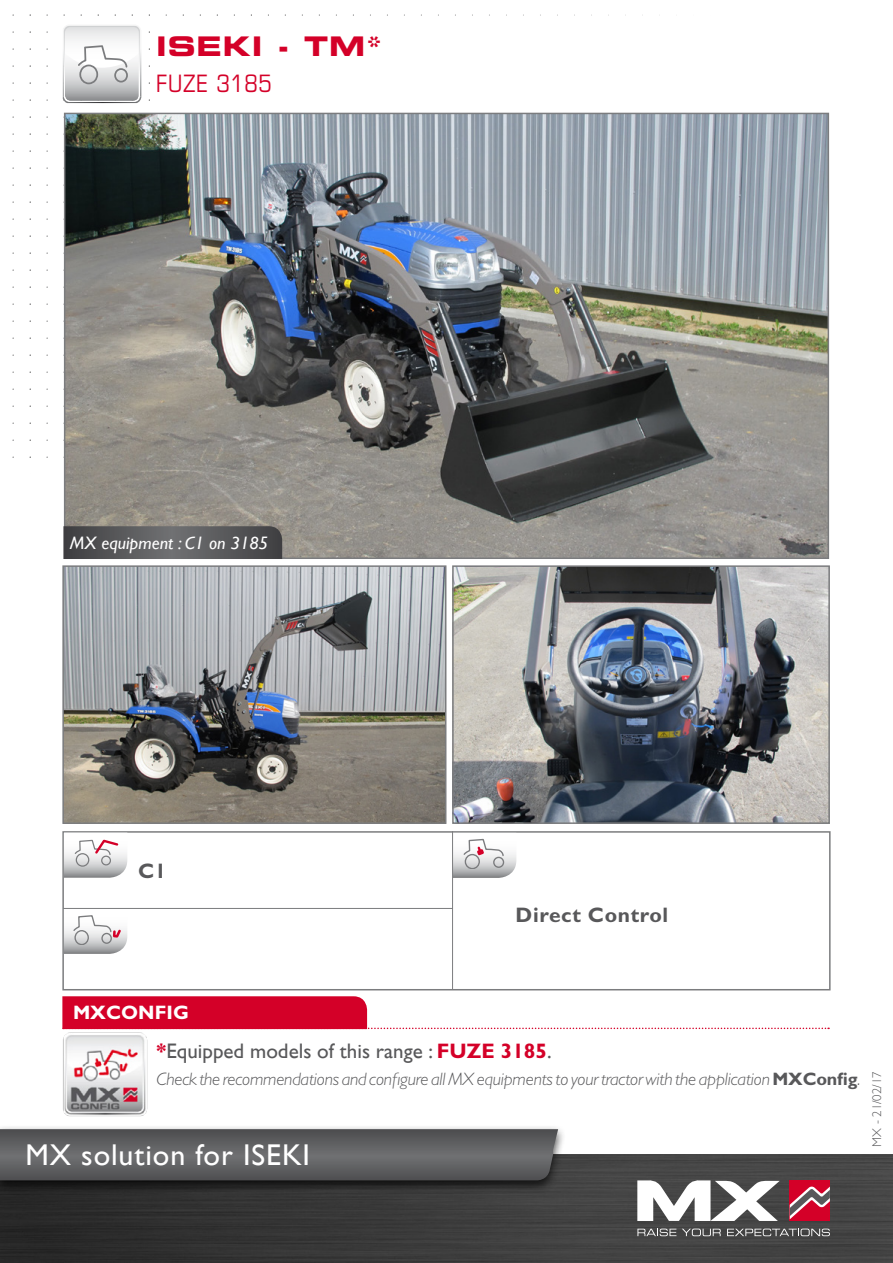
<style>
.page{position:relative;width:893px;height:1263px;background:#fff}
.page>*{position:absolute;margin:0;border:0;box-sizing:border-box;transform-origin:0 0}
.t1{font:30px "Gill Sans Std";letter-spacing:.03em;color:#fff}
.t2{font:27px "Eurostile LT Std Bold Ex 2";letter-spacing:.03em;color:#d40028}
.t3{font:condensed 24px "Eurostile LT Std";letter-spacing:.03em;color:#d40028}
.t4{font:21px "Gill Sans Std";color:#58585a}
.t5{font:700 21px "Gill Sans Std";letter-spacing:.03em;color:#58585a}
.t6{font:700 19.5px "Gill Sans Std";color:#fff}
.t7{font:italic 300 18px "Gill Sans Std";letter-spacing:-.01em;color:#58585a}
.t8{font:italic 18px "Gill Sans Std";color:#fff}
.t9{font:300 12.75px "Gill Sans Std";color:#58585a}
.s1{font-weight:700;color:#d40028}
.s2{font-weight:700;font-style:normal}
</style>
<div class="page">
<div style="left:62px;top:831px;width:769px;height:159px;border:2px solid #7b7c7e"></div>
<img style="left:0;top:1154px;width:893px;height:109px">
<svg style="left:710px;top:1181px;width:70px;height:40px"></svg>
<svg style="left:637px;top:1180px;width:73px;height:41px"></svg>
<div style="left:790px;top:1181px;width:40px;height:40px;background:#d40028"></div>
<svg style="left:790px;top:1186px;width:40px;height:33px"></svg>
<svg style="left:637px;top:1228px;width:39px;height:8px"></svg>
<svg style="left:682px;top:1228px;width:39px;height:8px"></svg>
<svg style="left:727px;top:1228px;width:103px;height:8px"></svg>
<div style="left:0;top:1124px;width:567px;height:70px;background:#000;opacity:.75"></div>
<svg style="left:0;top:1129px;width:558px;height:51px;background:#5e5f61"></svg>
<img style="left:65px;top:568px;width:378px;height:253px">
<div style="left:62px;top:565px;width:384px;height:259px;border:2px solid #7b7c7e"></div>
<img style="left:455px;top:568px;width:372px;height:253px">
<div style="left:452px;top:565px;width:378px;height:259px;border:2px solid #7b7c7e"></div>
<svg style="left:63px;top:25px;width:78px;height:78px"></svg>
<svg style="left:64px;top:833px;width:63px;height:45px"></svg>
<svg style="left:64px;top:909px;width:63px;height:45px"></svg>
<svg style="left:453px;top:833px;width:63px;height:45px"></svg>
<hr style="left:452px;top:831px;width:1px;height:158px;background:#7b7c7e">
<hr style="left:63px;top:908px;width:390px;height:1px;background:#7b7c7e">
<img style="left:63px;top:1029px;width:86px;height:88px">
<svg style="left:62px;top:996px;width:765px;height:33px"></svg>
<img style="left:67px;top:116px;width:759px;height:440px">
<svg style="left:63px;top:526px;width:219px;height:33px;background:#58585a"></svg>
<p class="t2" style="left:156px;top:28px;width:227px">ISEKI - TM*</p>
<p class="t3" style="left:156px;top:69px;width:117px">FUZE 3185</p>
<p class="t8" style="left:70px;top:532px;width:200px">MX equipment : C1 on 3185</p>
<p class="t5" style="left:138px;top:858px;width:30px">C1</p>
<p class="t6" style="left:73px;top:1001px;width:117px">MXCONFIG</p>
<p class="t5" style="left:516px;top:902px;width:154px">Direct Control</p>
<p class="t4" style="left:157px;top:1038px;width:397px"><span class="s1">*</span>Equipped models of this range : <span class="s1">FUZE 3185</span>.</p>
<p class="t7" style="left:157px;top:1068px;width:705px">Check the recommendations and configure all MX equipments to your tractor with the application <span class="s2">MXConfig</span>.</p>
<p class="t9" style="left:870px;top:1147px;width:77px;rotate:-90deg">MX - 21/02/17</p>
<p class="t1" style="left:26px;top:1138px;width:286px">MX solution for ISEKI</p>
</div>
